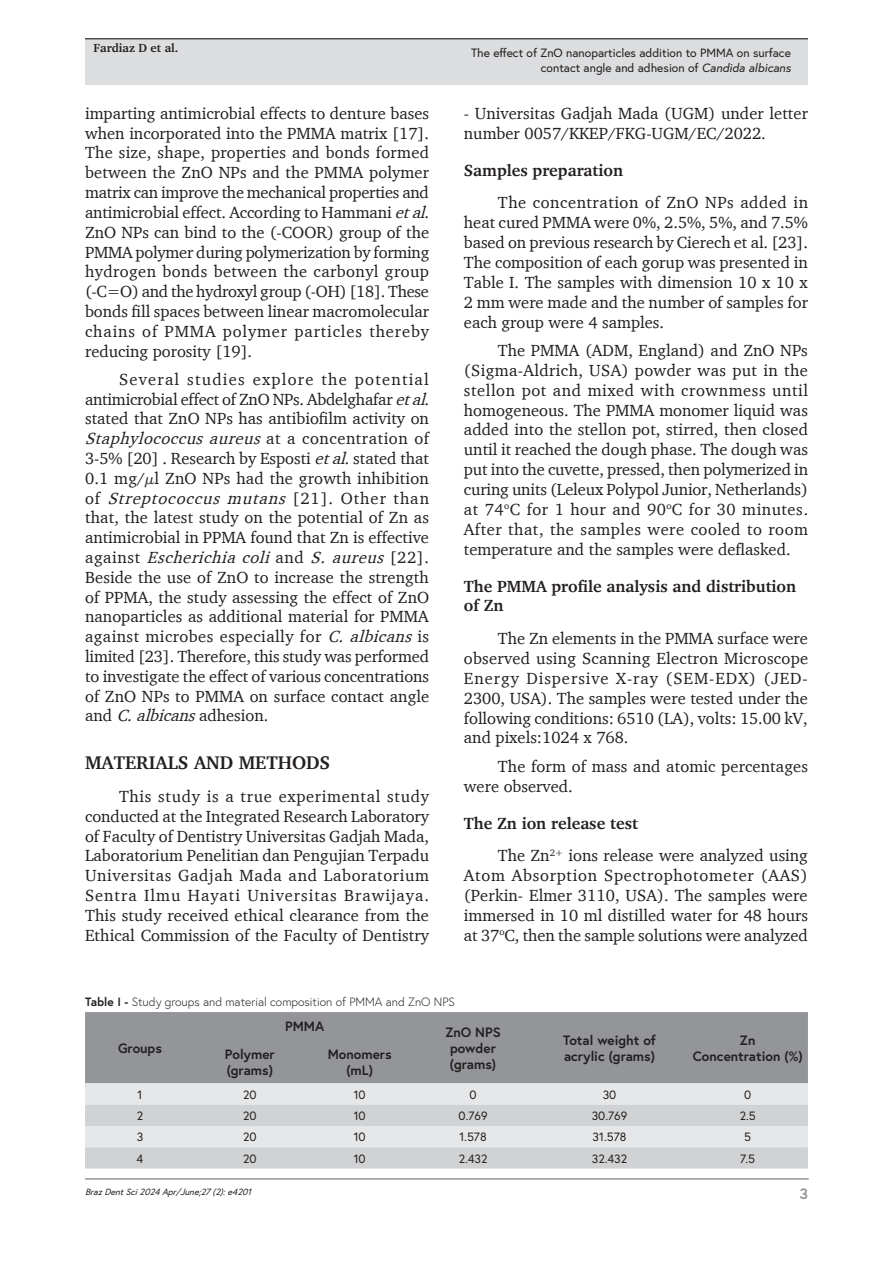
<style>
.page{position:relative;width:893px;height:1263px;background:#fff}
.page>*{position:absolute;margin:0;border:0;box-sizing:border-box;transform-origin:0 0}
.Heading1{font:700 18.75px "Charter";color:#231f20}
.Paragraph{font:16.5px/19.8px "Charter";color:#231f20;text-align:justify}
.Heading2{font:700 16.5px/19.8px "Charter";color:#231f20}
.t1{font:700 15px "Europa";color:#939598}
.TableHead{font:700 13.5px/16.2px "Europa";color:#231f20;text-align:center}
.TableBody{font:12px/14.4px "Europa";color:#231f20;text-align:right}
.TableTitle{font:300 12px "Europa";color:#231f20}
.t2{font:700 12px "Charter";color:#231f20}
.t3{font:italic 9px "Europa";color:#231f20}
.s1{font-style:italic}
.s2{font-weight:700}
</style>
<div class="page">
<hr style="left:85px;top:1178px;width:724px;height:2px;background:#939598">
<div style="left:85px;top:39px;width:723px;height:46px;background:#dcdddf"></div>
<hr style="left:85px;top:38px;width:723px;height:1px;background:#231f20">
<div style="left:85px;top:1012px;width:723px;height:71px;background:#939598"></div>
<div style="left:85px;top:1083px;width:723px;height:22px;background:#e6e7e9"></div>
<svg style="left:85px;top:1105px;width:723px;height:63px;background:#d8d9db"></svg>
<p class="t2" style="left:94px;top:41px;width:86px">Fardiaz D et al.</p>
<p class="Paragraph" style="left:85px;top:103px;width:346px">imparting antimicrobial effects to denture bases when incorporated into the PMMA matrix [17].<br>The size, shape, properties and bonds formed between the ZnO NPs and the PMMA polymer matrix can improve the mechanical properties and antimicrobial effect. According to Hammani <span class="s1">etal</span>.<br>ZnO NPs can bind to the (-COOR) group of the PMMA polymer during polymerization by forming hydrogen bonds between the carbonyl group (-C=O) and the hydroxyl group (-OH) [18]. These bonds fill spaces between linear macromolecular chains of PMMA polymer particles thereby reducing porosity [19].</p>
<p class="Paragraph" style="left:85px;top:369px;width:346px;text-indent:34px">Several studies explore the potential antimicrobial effect of ZnO NPs. Abdelghafar <span class="s1">etal</span>. stated that ZnO NPs has antibiofilm activity on <span class="s1">Staphylococcus aureus</span> a t a c o n c e n t r a t i o n o f 3-5% [20] . Research by Esposti <span class="s1">etal</span>. stated that 0.1 mg/μl ZnO NPs had the growth inhibition o f <span class="s1">Streptococcus mutans</span> [ 2 1 ] . O t h e r t h a n that, the latest study on the potential of Zn as antimicrobial in PPMA found that Zn is effective a g a i n s t <span class="s1">Escherichia coli</span> a n d <span class="s1">S. aureus</span> [ 2 2 ] .<br>Beside the use of ZnO to increase the strength of PPMA, the study assessing the effect of ZnO nanoparticles as additional material for PMMA against microbes especially for <span class="s1">C. albicans</span> is limited [23]. Therefore, this study was performed to investigate the effect of various concentrations of ZnO NPs to PMMA on surface contact angle and <span class="s1">C.albicans</span>adhesion.</p>
<p class="Heading1" style="left:85px;top:751px;width:247px">MATERIALS AND METHODS</p>
<p class="Paragraph" style="left:85px;top:786px;width:346px;text-indent:34px">This study is a true experimental study conducted at the Integrated Research Laboratory of Faculty of Dentistry Universitas Gadjah Mada, Laboratorium Penelitian dan Pengujian Terpadu Universitas Gadjah Mada and Laboratorium Sentra Ilmu Hayati Universitas Brawijaya.<br>This study received ethical clearance from the Ethical Commission of the Faculty of Dentistry</p>
<p class="TableBody" style="left:471px;top:46px;width:321px">The effect of ZnO nanoparticles addition to PMMA on surface contact angle and adhesion of <span class="s1">Candida albicans</span></p>
<p class="Paragraph" style="left:464px;top:103px;width:346px">- Universitas Gadjah Mada (UGM) under letter number 0057/KKEP/FKG-UGM/EC/2022.</p>
<p class="Heading2" style="left:464px;top:160px;width:161px">Samples preparation</p>
<p class="Paragraph" style="left:464px;top:192px;width:346px;text-indent:34px">The concentration of ZnO NPs added in heat cured PMMA were 0%, 2.5%, 5%, and 7.5% based on previous research by Cierech et al. [23].<br>The composition of each gorup was presented in Table I. The samples with dimension 10 x 10 x 2 mm were made and the number of samples for each group were 4 samples.</p>
<p class="Paragraph" style="left:464px;top:340px;width:351px;text-align:left;text-indent:34px">The PMMA (ADM, England) and ZnO NPs (Sigma-Aldrich, USA) powder was put in the stellon pot and mixed with crownmess until homogeneous. The PMMA monomer liquid was added into the stellon pot, stirred, then closed until it reached the dough phase. The dough was put into the cuvette, pressed, then polymerized in curing units (Leleux Polypol Junior, Netherlands) at 74<sup>o</sup>C for 1 hour and 90<sup>o</sup>C for 30 minutes<span class="s1">.<br></span>After that, the samples were cooled to room temperature and the samples were deflasked.</p>
<p class="Heading2" style="left:464px;top:576px;width:334px">The PMMA profile analysis and distribution of Zn</p>
<p class="Paragraph" style="left:464px;top:628px;width:346px;text-indent:34px">The Zn elements in the PMMA surface were observed using Scanning Electron Microscope Energy Dispersive X-ray (SEM-EDX) (JED-2300, USA). The samples were tested under the following conditions: 6510 (LA), volts: 15.00 kV, and pixels:1024 x 768.</p>
<p class="Paragraph" style="left:464px;top:756px;width:346px;text-indent:34px">The form of mass and atomic percentages were observed.</p>
<p class="Heading2" style="left:464px;top:813px;width:176px">The Zn ion release test</p>
<p class="Paragraph" style="left:464px;top:845px;width:346px;text-indent:34px">The Zn<sup>2+</sup> ions release were analyzed using Atom Absorption Spectrophotometer (AAS) (Perkin- Elmer 3110, USA). The samples were immersed in 10 ml distilled water for 48 hours at 37<sup>o</sup>C, then the sample solutions were analyzed</p>
<p class="TableTitle" style="left:85px;top:994px;width:371px"><span class="s2">Table I -</span> Study groups and material composition of PMMA and ZnO NPS</p>
<p class="TableHead" style="left:118px;top:1040px;width:45px">Groups</p>
<p class="TableHead" style="left:285px;top:1018px;width:41px">PMMA</p>
<p class="TableHead" style="left:445px;top:1023px;width:57px">ZnO NPS powder</p>
<p class="TableHead" style="left:450px;top:1056px;width:48px">(grams)</p>
<p class="TableHead" style="left:563px;top:1032px;width:94px;text-align:left">Total weight of acrylic (grams)</p>
<p class="TableHead" style="left:740px;top:1032px;width:17px">Zn</p>
<p class="TableHead" style="left:225px;top:1045px;width:52px">Polymer</p>
<p class="TableHead" style="left:693px;top:1048px;width:111px">Concentration (%)</p>
<p class="TableHead" style="left:227px;top:1062px;width:48px">(grams)</p>
<p class="TableHead" style="left:328px;top:1045px;width:65px">Monomers</p>
<p class="TableHead" style="left:346px;top:1062px;width:28px">(mL)</p>
<p class="TableBody" style="left:138px;top:1087px;width:6px">1</p>
<p class="TableBody" style="left:243px;top:1087px;width:15px">20</p>
<p class="TableBody" style="left:354px;top:1087px;width:13px">10</p>
<p class="TableBody" style="left:469px;top:1087px;width:9px">0</p>
<p class="TableBody" style="left:603px;top:1087px;width:15px">30</p>
<p class="TableBody" style="left:744px;top:1087px;width:9px">0</p>
<p class="TableBody" style="left:137px;top:1108px;width:8px">2</p>
<p class="TableBody" style="left:243px;top:1108px;width:15px">20</p>
<p class="TableBody" style="left:354px;top:1108px;width:13px">10</p>
<p class="TableBody" style="left:459px;top:1108px;width:30px">0.769</p>
<p class="TableBody" style="left:592px;top:1108px;width:37px">30.769</p>
<p class="TableBody" style="left:740px;top:1108px;width:18px">2.5</p>
<p class="TableBody" style="left:137px;top:1130px;width:8px">3</p>
<p class="TableBody" style="left:243px;top:1130px;width:15px">20</p>
<p class="TableBody" style="left:354px;top:1130px;width:13px">10</p>
<p class="TableBody" style="left:459px;top:1130px;width:29px">1.578</p>
<p class="TableBody" style="left:593px;top:1130px;width:35px">31.578</p>
<p class="TableBody" style="left:744px;top:1130px;width:8px">5</p>
<p class="TableBody" style="left:137px;top:1151px;width:8px">4</p>
<p class="TableBody" style="left:243px;top:1151px;width:15px">20</p>
<p class="TableBody" style="left:354px;top:1151px;width:13px">10</p>
<p class="TableBody" style="left:459px;top:1151px;width:30px">2.432</p>
<p class="TableBody" style="left:592px;top:1151px;width:37px">32.432</p>
<p class="TableBody" style="left:740px;top:1151px;width:16px">7.5</p>
<p class="t3" style="left:85px;top:1185px;width:171px">BrazDentSci2024Apr/June;27(2):e4201</p>
<p class="t1" style="left:799px;top:1184px;width:10px">3</p>
</div>
